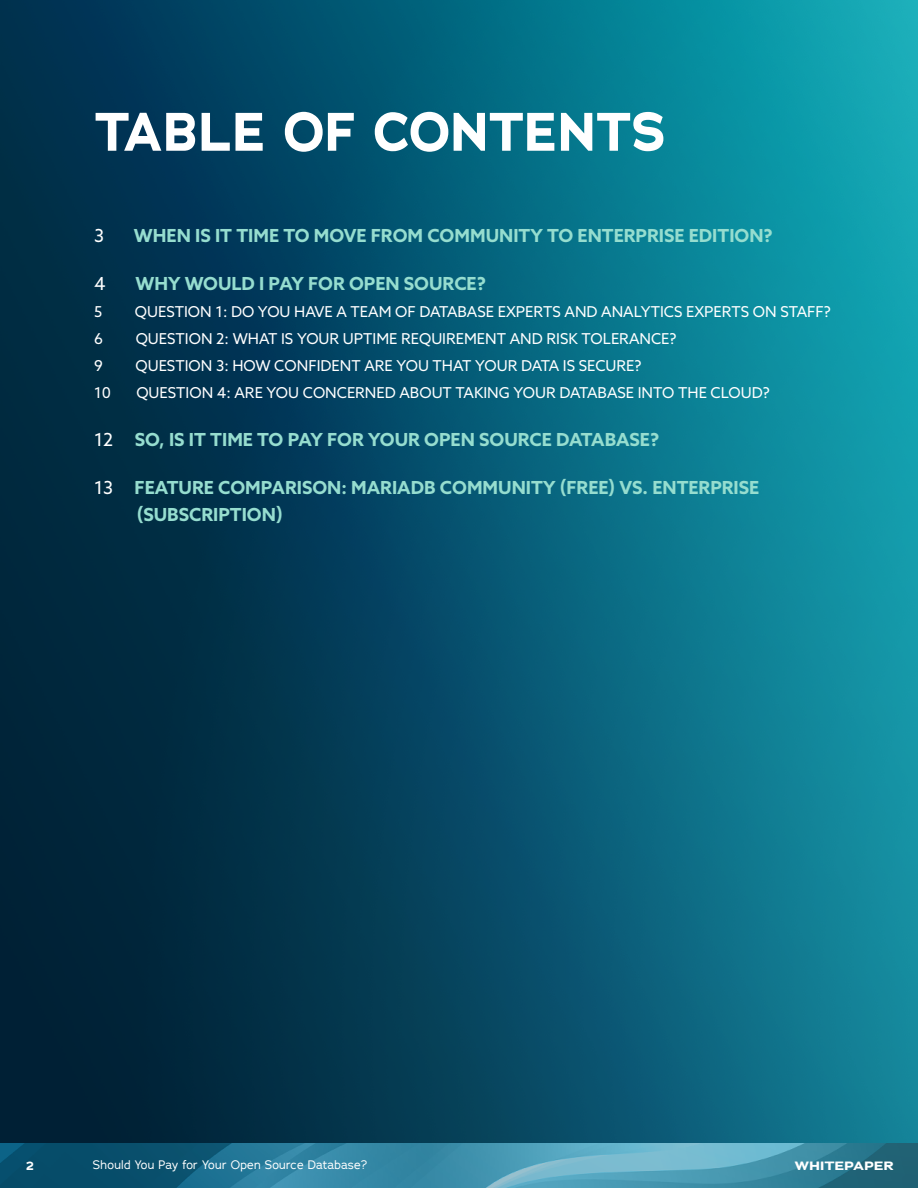
<style>
.page{position:relative;width:918px;height:1188px;background:#fff}
.page>*{position:absolute;margin:0;border:0;box-sizing:border-box;transform-origin:0 0}
.t1{font:700 54px "Adrianna";letter-spacing:.005em;color:#fff}
.t2{font:700 18px/27px "Azo Sans";color:#96ddcf}
.t3{font:18px "Azo Sans";color:#fff}
.t4{font:15px "Azo Sans";color:#fff}
.t5{font:12px "Adrianna";letter-spacing:.02em;color:#fff}
.t6{font:700 12px "Adrianna Extended";letter-spacing:.005em;color:#fff}
.t7{font:700 12px "Adrianna";color:#fff}
.s1{font-weight:400;color:#fff}
</style>
<div class="page">
<img style="left:0;top:0;width:918px;height:1188px">
<h1 class="t1" style="left:94px;top:96px;width:573px">TABLE OF CONTENTS</h1>
<p class="t3" style="left:94px;top:224px;width:11px">3</p>
<p class="t2" style="left:134px;top:222px;width:640px">WHEN IS IT TIME TO MOVE FROM COMMUNITY TO ENTERPRISE EDITION?</p>
<p class="t3" style="left:94px;top:272px;width:13px">4</p>
<p class="t2" style="left:135px;top:270px;width:352px">WHY WOULD I PAY FOR OPEN SOURCE?</p>
<p class="t4" style="left:94px;top:302px;width:10px">5</p>
<p class="t4" style="left:135px;top:302px;width:697px">QUESTION 1: DO YOU HAVE A TEAM OF DATABASE EXPERTS AND ANALYTICS EXPERTS ON STAFF?</p>
<p class="t4" style="left:94px;top:329px;width:10px">6</p>
<p class="t4" style="left:136px;top:329px;width:542px">QUESTION 2: WHAT IS YOUR UPTIME REQUIREMENT AND RISK TOLERANCE?</p>
<p class="t4" style="left:94px;top:356px;width:10px">9</p>
<p class="t4" style="left:136px;top:356px;width:508px">QUESTION 3: HOW CONFIDENT ARE YOU THAT YOUR DATA IS SECURE?</p>
<p class="t4" style="left:94px;top:383px;width:18px">10</p>
<p class="t4" style="left:136px;top:383px;width:635px">QUESTION 4: ARE YOU CONCERNED ABOUT TAKING YOUR DATABASE INTO THE CLOUD?</p>
<p class="t2" style="left:94px;top:426px;width:567px"><span class="s1">12</span> SO, IS IT TIME TO PAY FOR YOUR OPEN SOURCE DATABASE?</p>
<p class="t2" style="left:137px;top:474px;width:624px;text-indent:-43px"><span class="s1">13</span> FEATURE COMPARISON: MARIADB COMMUNITY (FREE) VS. ENTERPRISE (SUBSCRIPTION)</p>
<p class="t7" style="left:26px;top:1158px;width:9px">2</p>
<p class="t5" style="left:93px;top:1157px;width:276px">Should You Pay for Your Open Source Database?</p>
<p class="t6" style="left:795px;top:1158px;width:101px">WHITEPAPER</p>
</div>
